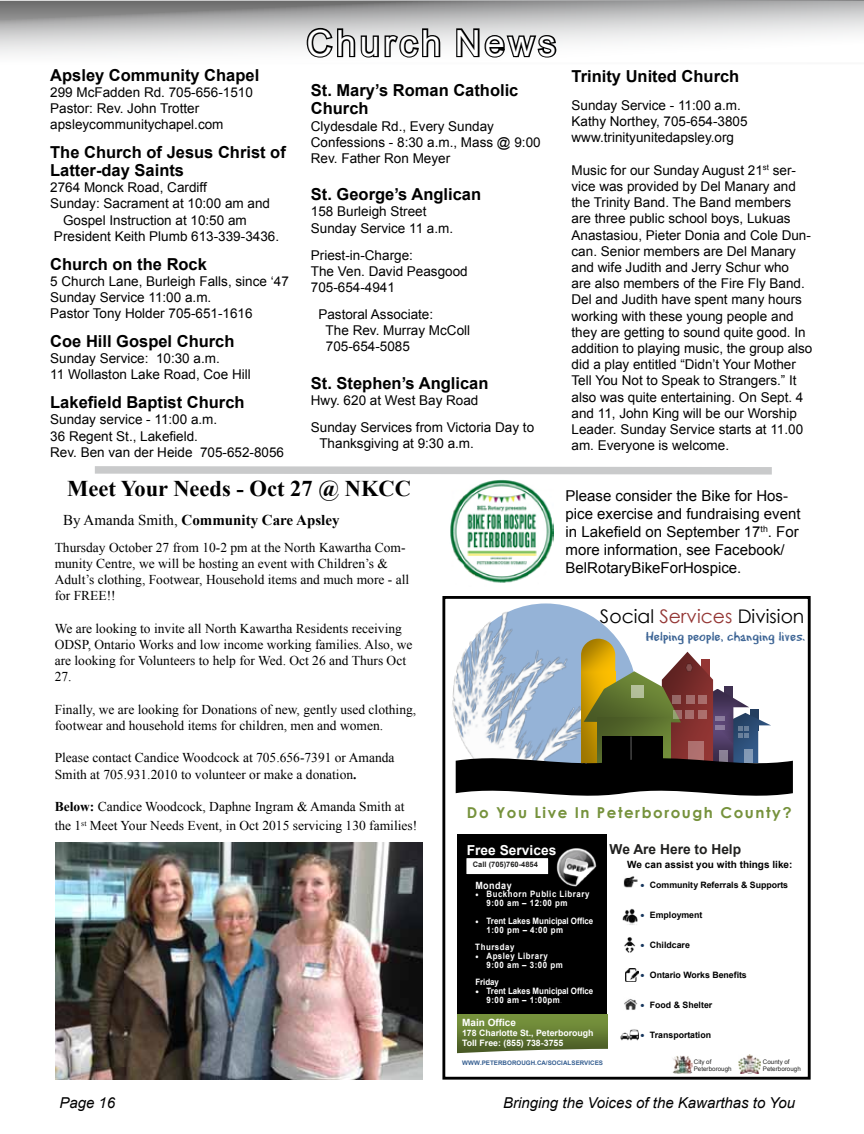
<style>
.page{position:relative;width:864px;height:1134px;background:#fff}
.page>*{position:absolute;margin:0;border:0;box-sizing:border-box;transform-origin:0 0}
.t1{font:36px "Arial";letter-spacing:.105em;color:#fff}
.t2{font:700 22.5px "Times New Roman";color:#000}
.t3{font:18.75px "Century Gothic";color:#000}
.t4{font:700 16.5px/18px "Arial";color:#000}
.t5{font:15px/18px "Arial";color:#000}
.t6{font:italic 15px "Arial";color:#000}
.t7{font:700 15px "Times New Roman";color:#000}
.t8{font:700 15px "Century Gothic";letter-spacing:.105em;color:#76923c}
.t9{font:13.8px "Eraser Dust";color:#365f91}
.t10{font:700 13.8px "Arial";color:#212120}
.t11{font:700 13.8px "Arial";color:#fff}
.t12{font:13.5px/16.2px "Arial";color:#000}
.t13{font:13.5px/16.2px "Times New Roman";color:#000}
.t14{font:700 10.05px "Arial";color:#000}
.t15{font:700 10.05px "Arial";color:#fff}
.t16{font:700 10.05px "Arial";color:#fff;scale:.9 1}
.t17{font:700 8.85px "Arial";color:#000}
.t18{font:700 8.85px/8.9px "Arial";color:#fff;scale:.9 1}
.t19{font:700 8.85px/8.9px "Arial";letter-spacing:.06em;color:#fff;scale:.9 1}
.t20{font:700 8.85px/10.5px "Arial";color:#fff}
.t21{font:700 7.5px "Arial";letter-spacing:.005em;color:#212120}
.t22{font:6.3px/7.1px "Arial";color:#212120}
.t23{font:700 6.3px "Arial";color:#365f91}
.s1{font-weight:400}
.s2{font-weight:700}
.s3{color:#943634}
.s4{font-family:"Arial"}
.s5{color:#fffffe}
.s6{font-weight:400;font-size:4.8px;color:#fffffe}
.s7{color:#17365d}
</style>
<div class="page">
<svg style="left:0;top:0;width:864px;height:55px"></svg>
<svg style="left:305px;top:26px;width:137px;height:32px"></svg>
<svg style="left:455px;top:26px;width:104px;height:32px"></svg>
<svg style="left:95px;top:466px;width:677px;height:9px"></svg>
<img style="left:55px;top:842px;width:368px;height:238px">
<img style="left:452px;top:608px;width:165px;height:186px">
<div style="left:458px;top:835px;width:149px;height:220px;background:#000"></div>
<img style="left:556px;top:848px;width:41px;height:39px">
<svg style="left:458px;top:1014px;width:149px;height:30px"></svg>
<svg style="left:457px;top:1044px;width:304px;height:22px"></svg>
<img style="left:672px;top:1056px;width:21px;height:18px">
<img style="left:739px;top:1055px;width:21px;height:19px">
<img style="left:621px;top:1029px;width:18px;height:12px">
<img style="left:624px;top:999px;width:13px;height:11px">
<img style="left:624px;top:937px;width:12px;height:16px">
<svg style="left:624px;top:876px;width:13px;height:12px"></svg>
<img style="left:622px;top:908px;width:16px;height:17px">
<img style="left:625px;top:968px;width:14px;height:14px">
<div style="left:466px;top:858px;width:83px;height:17px;background:#fff"></div>
<div style="left:466px;top:857px;width:83px;height:18px;border:1px solid #000"></div>
<svg style="left:456px;top:639px;width:337px;height:157px"></svg>
<div style="left:442px;top:596px;width:369px;height:484px;border:3px solid #000"></div>
<img style="left:450px;top:480px;width:103px;height:103px">
<p class="t4" style="left:50px;top:66px;width:211px">Apsley Community Chapel</p>
<p class="t12" style="left:50px;top:84px;width:204px">299 McFadden Rd. 705-656-1510<br>Pastor: Rev. John Trotter apsleycommunitychapel.com</p>
<p class="t4" style="left:50px;top:144px;width:237px">The Church of Jesus Christ of<br>Latter-day Saints</p>
<p class="t12" style="left:50px;top:180px;width:158px">2764 Monck Road, Cardiff</p>
<p class="t12" style="left:50px;top:196px;width:221px">Sunday: Sacrament at 10:00 am and</p>
<p class="t12" style="left:63px;top:212px;width:185px">Gospel Instruction at 10:50 am</p>
<p class="t12" style="left:54px;top:228px;width:227px">President Keith Plumb 613-339-3436.</p>
<p class="t4" style="left:50px;top:255px;width:158px">Church on the Rock</p>
<p class="t12" style="left:50px;top:273px;width:240px">5 Church Lane, Burleigh Falls, since ‘47<br>Sunday Service 11:00 a.m.<br>Pastor Tony Holder 705-651-1616</p>
<p class="t4" style="left:50px;top:333px;width:186px">Coe Hill Gospel Church</p>
<p class="t12" style="left:50px;top:351px;width:202px">Sunday Service: 10:30 a.m.<br>11 Wollaston Lake Road, Coe Hill</p>
<p class="t4" style="left:50px;top:394px;width:196px">Lakefield Baptist Church</p>
<p class="t12" style="left:50px;top:412px;width:235px">Sunday service - 11:00 a.m.<br>36 Regent St., Lakefield.<br>Rev. Ben van der Heide 705-652-8056</p>
<h1 class="t1" style="left:306px;top:19px;width:251px">Church News</h1>
<p class="t4" style="left:311px;top:82px;width:209px">St. Mary’s Roman Catholic<br>Church</p>
<p class="t12" style="left:311px;top:118px;width:231px">Clydesdale Rd., Every Sunday<br>Confessions - 8:30 a.m., Mass @ 9:00<br>Rev. Father Ron Meyer</p>
<p class="t4" style="left:311px;top:186px;width:172px">St. George’s Anglican</p>
<p class="t12" style="left:311px;top:204px;width:144px">158 Burleigh Street<br>Sunday Service 11 a.m.</p>
<p class="t12" style="left:311px;top:247px;width:158px">Priest-in-Charge:<br>The Ven. David Peasgood<br>705-654-4941</p>
<p class="t12" style="left:326px;top:306px;width:146px;text-indent:-7px">Pastoral Associate:<br>The Rev. Murray McColl<br>705-654-5085</p>
<p class="t4" style="left:311px;top:374px;width:179px">St. Stephen’s Anglican</p>
<p class="t12" style="left:311px;top:387px;width:225px;line-height:27px">Hwy. 620 at West Bay Road<br>Sunday Services from Victoria Day to</p>
<p class="t12" style="left:319px;top:435px;width:156px">Thanksgiving at 9:30 a.m.</p>
<p class="t4" style="left:572px;top:68px;width:169px">Trinity United Church</p>
<p class="t12" style="left:572px;top:97px;width:178px">Sunday Service - 11:00 a.m.<br>Kathy Northey, 705-654-3805 www.trinityunitedapsley.org</p>
<p class="t12" style="left:572px;top:162px;width:242px">Music for our Sunday August 21<sup>st</sup> ser&shy;vice was provided by Del Manary and the Trinity Band. The Band members are three public school boys, Lukuas Anastasiou, Pieter Donia and Cole Dun&shy;can. Senior members are Del Manary and wife Judith and Jerry Schur who<br>are also members of the Fire Fly Band.<br>Del and Judith have spent many hours working with these young people and they are getting to sound quite good. In addition to playing music, the group also did a play entitled “Didn’t Your Mother Tell You Not to Speak to Strangers.” It also was quite entertaining. On Sept. 4 and 11, John King will be our Worship Leader. Sunday Service starts at 11.00 am. Everyone is welcome.</p>
<h2 class="t2" style="left:67px;top:473px;width:345px">Meet Your Needs - Oct 27 @ NKCC</h2>
<p class="t7" style="left:63px;top:509px;width:278px"><span class="s1">By Amanda Smith,</span> Community Care Apsley</p>
<p class="t13" style="left:55px;top:539px;width:356px">Thursday October 27 from 10-2 pm at the North Kawartha Com&shy;munity Centre, we will be hosting an event with Children’s &amp; Adult’s clothing, Footwear, Household items and much more - all for FREE!!</p>
<p class="t13" style="left:55px;top:620px;width:359px">We are looking to invite all North Kawartha Residents receiving ODSP, Ontario Works and low income working families. Also, we are looking for Volunteers to help for Wed. Oct 26 and Thurs Oct 27.</p>
<p class="t13" style="left:55px;top:701px;width:363px">Finally, we are looking for Donations of new, gently used clothing, footwear and household items for children, men and women.</p>
<p class="t13" style="left:55px;top:750px;width:341px">Please contact Candice Woodcock at 705.656-7391 or Amanda<br>Smith at 705.931.2010 to volunteer or make a donation<span class="s2">.</span></p>
<p class="t13" style="left:55px;top:797px;width:364px;line-height:19.2px"><span class="s2">Below:</span> Candice Woodcock, Daphne Ingram &amp; Amanda Smith at the 1<sup>st</sup> Meet Your Needs Event, in Oct 2015 servicing 130 families!</p>
<p class="t5" style="left:566px;top:487px;width:237px">Please consider the Bike for Hos&shy;pice exercise and fundraising event in Lakefield on September 17<sup>th</sup>. For more information, see Facebook/ BelRotaryBikeForHospice.</p>
<h3 class="t3" style="left:600px;top:603px;width:206px">Social <span class="s3">Services</span> Division</h3>
<p class="t9" style="left:646px;top:626px;width:161px">Helping people, changing lives.</p>
<p class="t8" style="left:467px;top:802px;width:326px">Do You Live In Peterborough County<span class="s4">?</span></p>
<p class="t11" style="left:467px;top:841px;width:91px">Free Services</p>
<p class="t21" style="left:473px;top:860px;width:67px">Call (705)760-4854</p>
<p class="t16" style="left:475px;top:878px;width:42px">Monday</p>
<p class="t19" style="left:487px;top:890px;width:116px;text-indent:-11px">• Buckhorn Public Library<br>9:00 am – 12:00 pm</p>
<p class="t18" style="left:487px;top:916px;width:120px;text-indent:-11px">• Trent Lakes Municipal Office<br>1:00 pm – 4:00 pm</p>
<p class="t19" style="left:475px;top:943px;width:45px">Thursday</p>
<p class="t19" style="left:487px;top:952px;width:86px;text-indent:-11px">• Apsley Library<br>9:00 am – 3:00 pm</p>
<p class="t18" style="left:475px;top:978px;width:28px">Friday</p>
<p class="t18" style="left:487px;top:987px;width:120px;text-indent:-11px"><span class="s5">•</span> Trent Lakes Municipal Office<br>9:00 am – 1:00pm<span class="s6">.</span></p>
<p class="t15" style="left:462px;top:1015px;width:55px">Main Office</p>
<p class="t20" style="left:462px;top:1028px;width:133px">178 Charlotte St., Peterborough<br>Toll Free: (855) 738-3755</p>
<p class="t10" style="left:610px;top:840px;width:133px">We Are Here to Help</p>
<p class="t14" style="left:627px;top:857px;width:167px">We can assist you with things like:</p>
<p class="t17" style="left:640px;top:879px;width:149px"><span class="s7">•</span> Community Referrals &amp; Supports</p>
<p class="t17" style="left:640px;top:909px;width:63px"><span class="s7">•</span> Employment</p>
<p class="t17" style="left:640px;top:939px;width:51px"><span class="s7">•</span> Childcare</p>
<p class="t17" style="left:640px;top:969px;width:108px"><span class="s7">•</span> Ontario Works Benefits</p>
<p class="t17" style="left:641px;top:999px;width:73px"><span class="s7">•</span> Food &amp; Shelter</p>
<p class="t17" style="left:641px;top:1029px;width:72px"><span class="s7">•</span> Transportation</p>
<p class="t23" style="left:462px;top:1058px;width:142px">WWW.PETERBOROUGH.CA/SOCIALSERVICES</p>
<p class="t22" style="left:694px;top:1058px;width:39px">City of<br>Peterborough</p>
<p class="t22" style="left:763px;top:1059px;width:39px">County of<br>Peterborough</p>
<p class="t6" style="left:59px;top:1093px;width:57px">Page 16</p>
<p class="t6" style="left:503px;top:1093px;width:293px">Bringing the Voices of the Kawarthas to You</p>
</div>
